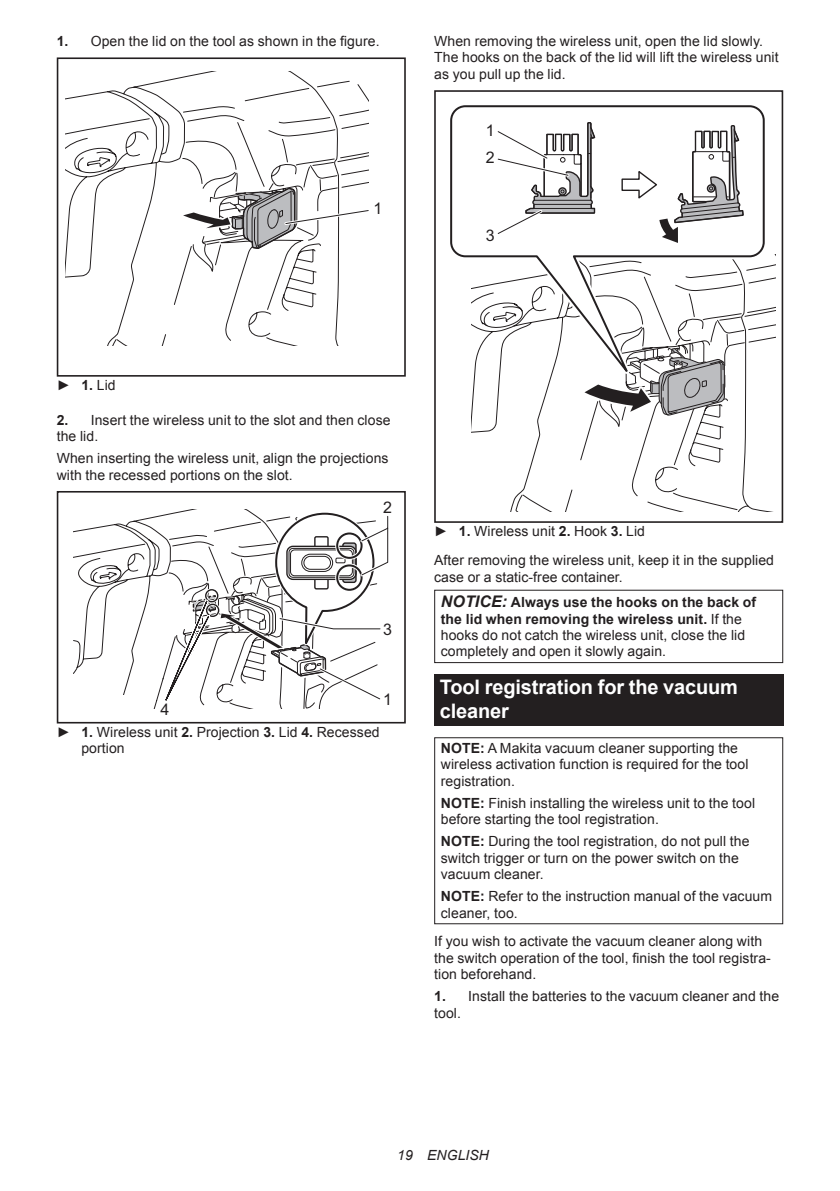
<style>
.page{position:relative;width:840px;height:1191px;background:#fff}
.page>*{position:absolute;margin:0;border:0;box-sizing:border-box;transform-origin:0 0}
.t1{font:700 20px/23.4px "Arial";letter-spacing:-.01em;color:#fff}
.t2{font:16px/27.6px "Arial";color:#231f20}
.t3{font:14px/16.4px "Arial";letter-spacing:.005em;color:#231f20}
.t4{font:italic 14px "Arial";letter-spacing:.005em;color:#231f20}
.s1{font-weight:700}
.s2{font-weight:700;font-style:italic;font-size:16px}
</style>
<div class="page">
<svg style="left:66px;top:71px;width:302px;height:274px"></svg>
<div style="left:57px;top:57px;width:348px;height:320px;border:2px solid #231f20"></div>
<svg style="left:174px;top:186px;width:195px;height:65px"></svg>
<svg style="left:73px;top:515px;width:248px;height:194px"></svg>
<div style="left:57px;top:695px;width:73px;height:28px;background:#fff"></div>
<div style="left:57px;top:491px;width:348px;height:232px;border:2px solid #231f20"></div>
<svg style="left:162px;top:510px;width:227px;height:194px"></svg>
<svg style="left:450px;top:105px;width:315px;height:281px"></svg>
<div style="left:434px;top:90px;width:348px;height:433px;border:2px solid #231f20"></div>
<svg style="left:494px;top:120px;width:250px;height:403px"></svg>
<div style="left:434px;top:589px;width:348px;height:74px;border:1px solid #231f20"></div>
<div style="left:434px;top:674px;width:348px;height:52px;background:#231f20"></div>
<div style="left:434px;top:737px;width:348px;height:187px;border:1px solid #231f20"></div>
<p class="t3" style="left:57px;top:33px;width:324px"><span class="s1">1.</span> Open the lid on the tool as shown in the figure.</p>
<p class="t2" style="left:373px;top:195px;width:10px">1</p>
<p class="t3" style="left:434px;top:33px;width:346px">When removing the wireless unit, open the lid slowly.<br>The hooks on the back of the lid will lift the wireless unit as you pull up the lid.</p>
<p class="t2" style="left:485px;top:116px;width:10px">1<br>2</p>
<p class="t2" style="left:485px;top:221px;width:10px">3</p>
<p class="t3" style="left:57px;top:377px;width:60px">► <span class="s1">1.</span> Lid</p>
<p class="t3" style="left:57px;top:412px;width:335px"><span class="s1">2.</span> Insert the wireless unit to the slot and then close the lid.</p>
<p class="t3" style="left:57px;top:450px;width:333px">When inserting the wireless unit, align the projections with the recessed portions on the slot.</p>
<p class="t2" style="left:383px;top:493px;width:10px">2</p>
<p class="t2" style="left:383px;top:615px;width:10px">3</p>
<p class="t2" style="left:383px;top:685px;width:10px">1</p>
<p class="t2" style="left:160px;top:696px;width:10px">4</p>
<p class="t3" style="left:81px;top:724px;width:299px;text-indent:-25px">► <span class="s1">1.</span> Wireless unit <span class="s1">2.</span> Projection <span class="s1">3.</span> Lid <span class="s1">4.</span> Recessed portion</p>
<p class="t3" style="left:434px;top:517px;width:341px;line-height:28.8px">► <span class="s1">1.</span> Wireless unit <span class="s1">2.</span> Hook <span class="s1">3.</span> Lid<br>After removing the wireless unit, keep it in the supplied</p>
<p class="t3" style="left:440px;top:564px;width:317px;line-height:25.6px;text-indent:-7px">case or a static-free container.<br><span class="s2">NOTICE:</span> <span class="s1">Always use the hooks on the back of</span></p>
<p class="t3" style="left:440px;top:610px;width:306px"><span class="s1">the lid when removing the wireless unit.</span> If the hooks do not catch the wireless unit, close the lid completely and open it slowly again.</p>
<h1 class="t1" style="left:439px;top:676px;width:299px">Tool registration for the vacuum cleaner</h1>
<p class="t3" style="left:440px;top:740px;width:309px"><span class="s1">NOTE:</span> A Makita vacuum cleaner supporting the wireless activation function is required for the tool registration.</p>
<p class="t3" style="left:440px;top:795px;width:315px"><span class="s1">NOTE:</span> Finish installing the wireless unit to the tool before starting the tool registration.</p>
<p class="t3" style="left:440px;top:833px;width:310px"><span class="s1">NOTE:</span> During the tool registration, do not pull the switch trigger or turn on the power switch on the vacuum cleaner.</p>
<p class="t3" style="left:440px;top:888px;width:332px"><span class="s1">NOTE:</span> Refer to the instruction manual of the vacuum cleaner, too.</p>
<p class="t3" style="left:434px;top:933px;width:338px">If you wish to activate the vacuum cleaner along with the switch operation of the tool, finish the tool registra&shy;tion beforehand.</p>
<p class="t3" style="left:434px;top:988px;width:346px"><span class="s1">1.</span> Install the batteries to the vacuum cleaner and the tool.</p>
<p class="t4" style="left:397px;top:1146px;width:93px">19 ENGLISH</p>
</div>
